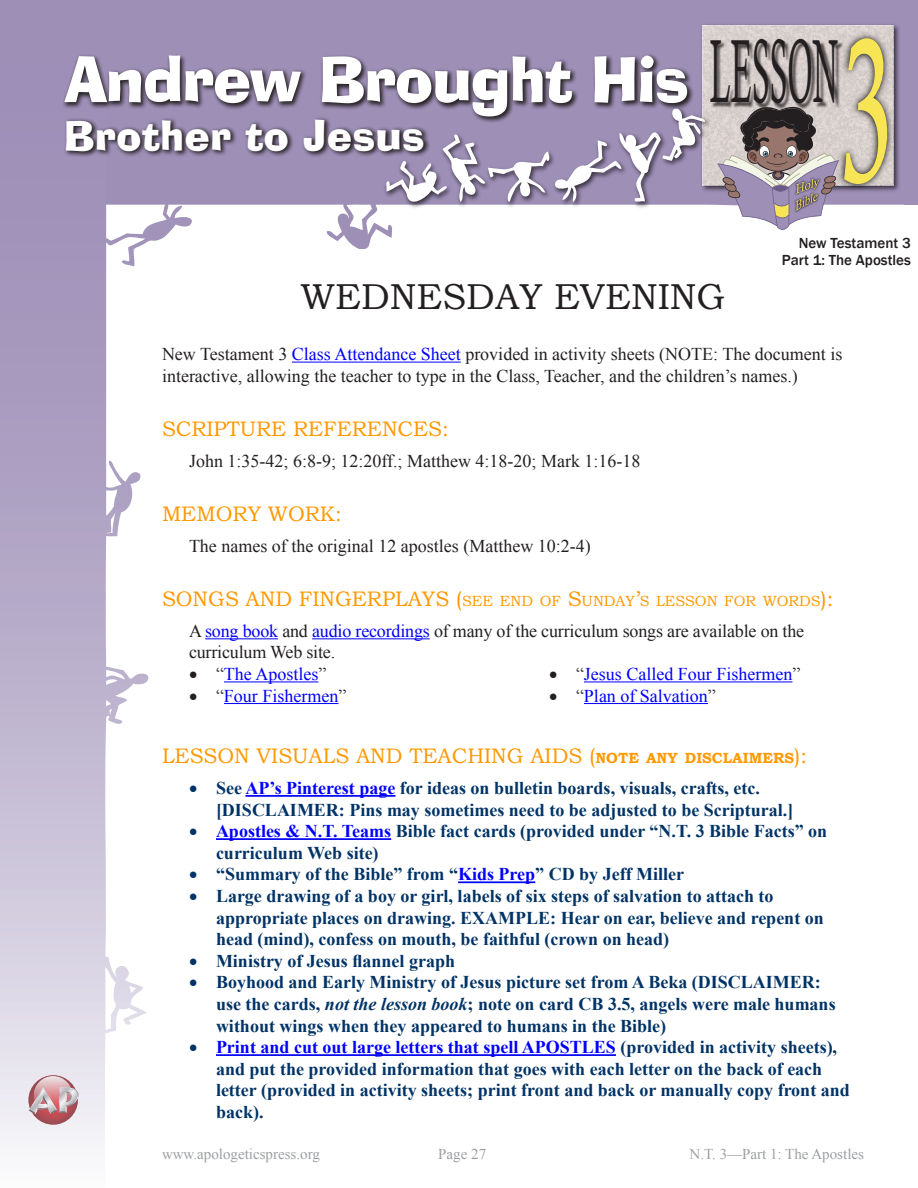
<style>
.page{position:relative;width:918px;height:1188px;background:#fff}
.page>*{position:absolute;margin:0;border:0;box-sizing:border-box;transform-origin:0 0}
.t1{font:202.65px "Calisto";color:#f8e555;scale:.53 1}
.t2{font:89.85px "Calisto";color:#231f20;scale:.36 1}
.Lesson_Title_New{font:61.5px "Ad Lib BT";letter-spacing:-.025em;color:#fff}
.Lesson_Title_Heading{font:40.5px "Ad Lib BT";color:#fff}
.Wednesday_Lesson_Hea{font:36px "Bookman Old Style";color:#231f20}
.Heading_1{font:21px "Bookman Old Style";color:#f90}
.t3{font:700 18px/21.6px "Times New Roman";color:#036}
.Body_Text_Indented{font:18px/21.6px "Times New Roman";letter-spacing:-.01em;color:#231f20}
.Wednesday_Lesson_Hea-2{font:18px/21.6px "Times New Roman";color:#231f20}
.t4{font:18px "Times New Roman";color:#00f}
.t5{font:15px "Times New Roman";color:#9d9fa2}
.t6{font:500 15px "Franklin Gothic";color:#231f20}
.Heading_1-2{font:14.7px "Bookman Old Style";color:#f90}
.s1{color:#00f}
.s2{font-size:21px}
.s3{color:#231f20}
.s4{font-weight:700;font-size:14.7px}
.s5{font-style:italic}
</style>
<div class="page">
<svg style="left:0;top:0;width:648px;height:249px;fill:#9e8fb7"></svg>
<div style="left:648px;top:0;width:256px;height:205px;background:#9e8fb7"></div>
<div style="left:702px;top:26px;width:191px;height:159px;background:#dad2cf"></div>
<svg style="left:296px;top:639px;width:417px;height:65px"></svg>
<img style="left:710px;top:26px;width:119px;height:102px">
<div style="left:904px;top:0;width:14px;height:205px;background:#9e8fb6"></div>
<img style="left:382px;top:104px;width:332px;height:107px">
<svg style="left:384px;top:109px;width:321px;height:101px"></svg>
<svg style="left:0;top:15px;width:192px;height:1131px"></svg>
<svg style="left:718px;top:104px;width:111px;height:126px"></svg>
<img style="left:829px;top:0;width:74px;height:205px">
<svg style="left:61px;top:53px;width:633px;height:70px;background:#6f647e"></svg>
<svg style="left:63px;top:116px;width:368px;height:42px;background:#71667f"></svg>
<hr style="left:292px;top:362px;width:169px;height:1px;background:#00f">
<hr style="left:205px;top:638px;width:73px;height:1px;background:#00f">
<hr style="left:312px;top:638px;width:118px;height:1px;background:#00f">
<hr style="left:245px;top:795px;width:150px;height:2px;background:#00f">
<hr style="left:216px;top:838px;width:175px;height:2px;background:#00f">
<hr style="left:458px;top:881px;width:77px;height:2px;background:#00f">
<hr style="left:216px;top:1054px;width:400px;height:2px;background:#00f">
<hr style="left:224px;top:682px;width:94px;height:1px;background:#00f">
<hr style="left:224px;top:703px;width:114px;height:1px;background:#00f">
<hr style="left:584px;top:682px;width:208px;height:1px;background:#00f">
<hr style="left:584px;top:703px;width:124px;height:1px;background:#00f">
<svg style="left:29px;top:1075px;width:49px;height:50px"></svg>
<svg style="left:34px;top:1076px;width:38px;height:39px"></svg>
<svg style="left:29px;top:1087px;width:50px;height:27px"></svg>
<p class="Lesson_Title_New" style="left:65px;top:40px;width:626px">Andrew Brought His</p>
<p class="Lesson_Title_Heading" style="left:64px;top:110px;width:362px">Brother to Jesus</p>
<p class="t2" style="left:710px;top:19px;width:360px">LESSON</p>
<p class="t1" style="left:839px;top:-6px;width:105px">3</p>
<p class="t6" style="left:799px;top:234px;width:114px">New Testament 3</p>
<p class="t6" style="left:782px;top:250px;width:131px">Part 1: The Apostles</p>
<p class="Wednesday_Lesson_Hea" style="left:301px;top:274px;width:426px">WEDNESDAY EVENING</p>
<p class="Wednesday_Lesson_Hea-2" style="left:162px;top:343px;width:682px">New Testament 3 <span class="s1">Class Attendance Sheet</span> provided in activity sheets (NOTE: The document is interactive, allowing the teacher to type in the Class, Teacher, and the children’s names.)</p>
<p class="Heading_1" style="left:162px;top:415px;width:288px">SCRIPTURE REFERENCES:</p>
<p class="Body_Text_Indented" style="left:189px;top:450px;width:453px">John 1:35-42; 6:8-9; 12:20ff.; Matthew 4:18-20; Mark 1:16-18</p>
<p class="Heading_1" style="left:162px;top:500px;width:181px">MEMORY WORK:</p>
<p class="Body_Text_Indented" style="left:189px;top:535px;width:403px">The names of the original 12 apostles (Matthew 10:2-4)</p>
<p class="Heading_1-2" style="left:162px;top:592px;width:673px"><span class="s2">SONGS AND FINGERPLAYS</span> <span class="s2">(</span>SEE END OF <span class="s2">S</span>UNDAY<span class="s2">’</span>S LESSON FOR WORDS<span class="s2">):</span></p>
<p class="Body_Text_Indented" style="left:189px;top:620px;width:617px">A <span class="s1">song book</span> and <span class="s1">audio recordings</span> of many of the curriculum songs are available on the curriculum Web site.</p>
<p class="t4" style="left:189px;top:662px;width:139px"><span class="s3">• “</span>The Apostles<span class="s3">”</span></p>
<p class="t4" style="left:189px;top:683px;width:159px"><span class="s3">• “</span>Four Fishermen<span class="s3">”</span></p>
<p class="t4" style="left:549px;top:662px;width:253px"><span class="s3">• “</span>Jesus Called Four Fishermen<span class="s3">”</span></p>
<p class="t4" style="left:549px;top:683px;width:168px"><span class="s3">• “</span>Plan of Salvation<span class="s3">”</span></p>
<p class="Heading_1" style="left:162px;top:743px;width:647px">LESSON VISUALS AND TEACHING AIDS (<span class="s4">NOTE ANY DISCLAIMERS</span>):</p>
<p class="t3" style="left:216px;top:777px;width:579px;text-indent:-27px">• See <span class="s1">AP’s Pinterest page</span> for ideas on bulletin boards, visuals, crafts, etc. [DISCLAIMER: Pins may sometimes need to be adjusted to be Scriptural.]</p>
<p class="t3" style="left:216px;top:820px;width:613px;text-indent:-27px">• <span class="s1">Apostles &amp; N.T. Teams</span> Bible fact cards (provided under “N.T. 3 Bible Facts” on curriculum Web site)</p>
<p class="t3" style="left:189px;top:863px;width:497px">• “Summary of the Bible” from “<span class="s1">Kids Prep</span>” CD by Jeff Miller</p>
<p class="t3" style="left:216px;top:885px;width:609px;text-indent:-27px">• Large drawing of a boy or girl, labels of six steps of salvation to attach to appropriate places on drawing. EXAMPLE: Hear on ear, believe and repent on head (mind), confess on mouth, be faithful (crown on head)</p>
<p class="t3" style="left:189px;top:949px;width:268px">• Ministry of Jesus flannel graph</p>
<p class="t3" style="left:216px;top:971px;width:621px;text-indent:-27px">• Boyhood and Early Ministry of Jesus picture set from A Beka (DISCLAIMER: use the cards, <span class="s5">not the lesson book</span>; note on card CB 3.5, angels were male humans without wings when they appeared to humans in the Bible)</p>
<p class="t3" style="left:216px;top:1036px;width:635px;text-indent:-27px">• <span class="s1">Print and cut out large letters that spell APOSTLES</span> (provided in activity sheets), and put the provided information that goes with each letter on the back of each letter (provided in activity sheets; print front and back or manually copy front and back).</p>
<p class="t5" style="left:162px;top:1144px;width:159px">www.apologeticspress.org</p>
<p class="t5" style="left:438px;top:1144px;width:49px">Page 27</p>
<p class="t5" style="left:690px;top:1144px;width:176px">N.T. 3—Part 1: The Apostles</p>
</div>
